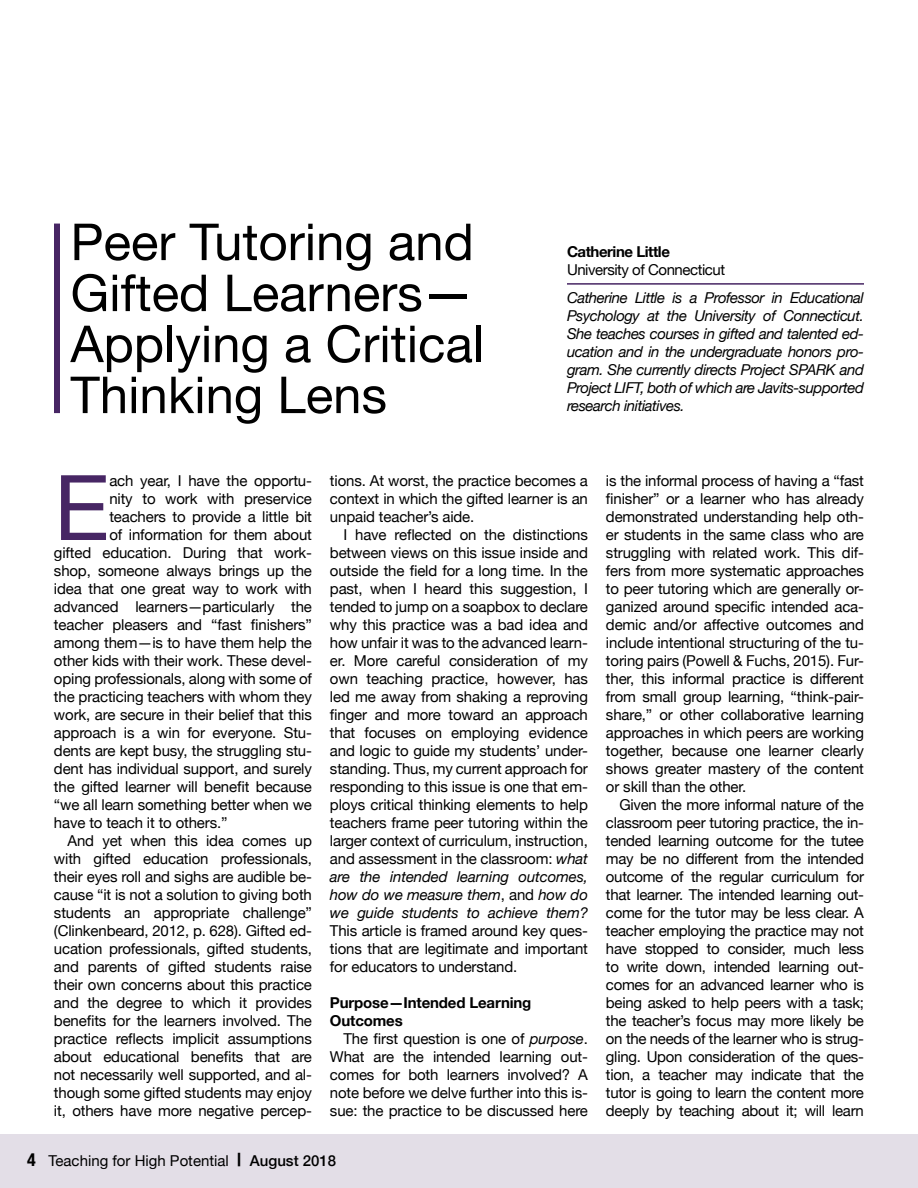
<style>
.page{position:relative;width:918px;height:1188px;background:#fff}
.page>*{position:absolute;margin:0;border:0;box-sizing:border-box;transform-origin:0 0}
.t1{font:90.6px "Helvetica Neue";color:#472664}
.t2{font:51px/51px "Helvetica Neue";color:#000}
.t3{font:15px/18px "Helvetica Neue";letter-spacing:-.01em;color:#000;text-align:justify}
.t4{font:italic 15px/18px "Helvetica Neue";letter-spacing:-.03em;color:#000;text-align:justify}
.t5{font:700 15px/18px "Helvetica Neue";letter-spacing:-.01em;color:#000}
.t6{font:15px "Helvetica Neue";letter-spacing:-.03em;color:#000}
.t7{font:700 15px "Helvetica Neue";letter-spacing:-.03em;color:#000}
.s1{font-style:italic}
.s2{font-weight:700;font-stretch:condensed;font-size:18px}
.s3{font-weight:500}
</style>
<div class="page">
<div style="left:0;top:1134px;width:918px;height:54px;background:#e3dee7"></div>
<hr style="left:567px;top:283px;width:297px;height:2px;background:#472664">
<div style="left:54px;top:224px;width:6px;height:189px;background:#472664"></div>
<h2 class="t2" style="left:70px;top:219px;width:415px">Peer Tutoring and<br>Gifted Learners—<br>Applying a Critical<br>Thinking Lens</h2>
<p class="t7" style="left:567px;top:239px;width:104px">Catherine Little</p>
<p class="t6" style="left:567px;top:258px;width:160px">University of Connecticut</p>
<p class="t4" style="left:567px;top:290px;width:299px">Catherine Little is a Professor in Educational Psychology at the University of Connecticut.<br>She teaches courses in gifted and talented ed&shy;ucation and in the undergraduate honors pro&shy;gram. She currently directs Project SPARK and Project LIFT, both of which are Javits-supported research initiatives.</p>
<h1 class="t1" style="left:54px;top:442px;width:57px">E</h1>
<p class="t3" style="left:109px;top:473px;width:204px">ach year, I have the opportu-</p>
<p class="t3" style="left:109px;top:491px;width:204px">nity to work with preservice</p>
<p class="t3" style="left:109px;top:509px;width:204px">teachers to provide a little bit</p>
<p class="t3" style="left:109px;top:527px;width:204px">of information for them about</p>
<p class="t3" style="left:54px;top:545px;width:260px">gifted education. During that work-</p>
<p class="t3" style="left:54px;top:563px;width:260px">shop, someone always brings up the</p>
<p class="t3" style="left:54px;top:581px;width:260px">idea that one great way to work with</p>
<p class="t3" style="left:54px;top:599px;width:260px">advanced learners—particularly the</p>
<p class="t3" style="left:54px;top:617px;width:260px">teacher pleasers and “fast finishers”</p>
<p class="t3" style="left:54px;top:635px;width:260px">among them—is to have them help the</p>
<p class="t3" style="left:54px;top:653px;width:260px">other kids with their work. These devel-</p>
<p class="t3" style="left:54px;top:671px;width:260px">oping professionals, along with some of</p>
<p class="t3" style="left:54px;top:689px;width:260px">the practicing teachers with whom they</p>
<p class="t3" style="left:54px;top:707px;width:260px">work, are secure in their belief that this</p>
<p class="t3" style="left:54px;top:725px;width:260px">approach is a win for everyone. Stu-</p>
<p class="t3" style="left:54px;top:743px;width:260px">dents are kept busy, the struggling stu-</p>
<p class="t3" style="left:54px;top:761px;width:260px">dent has individual support, and surely</p>
<p class="t3" style="left:54px;top:779px;width:260px">the gifted learner will benefit because</p>
<p class="t3" style="left:54px;top:797px;width:260px">“we all learn something better when we</p>
<p class="t3" style="left:54px;top:815px;width:175px">have to teach it to others.”</p>
<p class="t3" style="left:67px;top:833px;width:246px">And yet when this idea comes up</p>
<p class="t3" style="left:54px;top:851px;width:260px">with gifted education professionals,</p>
<p class="t3" style="left:54px;top:869px;width:260px">their eyes roll and sighs are audible be-</p>
<p class="t3" style="left:54px;top:887px;width:260px">cause “it is not a solution to giving both</p>
<p class="t3" style="left:54px;top:905px;width:260px">students an appropriate challenge”</p>
<p class="t3" style="left:54px;top:923px;width:260px">(Clinkenbeard, 2012, p. 628). Gifted ed-</p>
<p class="t3" style="left:54px;top:941px;width:260px">ucation professionals, gifted students,</p>
<p class="t3" style="left:54px;top:959px;width:260px">and parents of gifted students raise</p>
<p class="t3" style="left:54px;top:977px;width:260px">their own concerns about this practice</p>
<p class="t3" style="left:54px;top:995px;width:260px">and the degree to which it provides</p>
<p class="t3" style="left:54px;top:1013px;width:260px">benefits for the learners involved. The</p>
<p class="t3" style="left:54px;top:1031px;width:260px">practice reflects implicit assumptions</p>
<p class="t3" style="left:54px;top:1049px;width:260px">about educational benefits that are</p>
<p class="t3" style="left:54px;top:1067px;width:259px">not necessarily well supported, and al-</p>
<p class="t3" style="left:54px;top:1085px;width:260px">though some gifted students may enjoy</p>
<p class="t3" style="left:54px;top:1103px;width:260px">it, others have more negative percep-</p>
<p class="t3" style="left:330px;top:473px;width:260px">tions. At worst, the practice becomes a context in which the gifted learner is an unpaid teacher’s aide.</p>
<p class="t3" style="left:330px;top:527px;width:260px;text-indent:14px">I have reflected on the distinctions between views on this issue inside and outside the field for a long time. In the past, when I heard this suggestion, I tended to jump on a soapbox to declare why this practice was a bad idea and how unfair it was to the advanced learn&shy;er. More careful consideration of my own teaching practice, however, has led me away from shaking a reproving finger and more toward an approach that focuses on employing evidence and logic to guide my students’ under&shy;standing. Thus, my current approach for responding to this issue is one that em&shy;ploys critical thinking elements to help teachers frame peer tutoring within the larger context of curriculum, instruction, and assessment in the classroom: <span class="s1">what are the intended learning outcomes, how do we measure them</span>, and <span class="s1">how do we guide students to achieve them?</span></p>
<p class="t3" style="left:330px;top:923px;width:260px">This article is framed around key ques&shy;tions that are legitimate and important for educators to understand.</p>
<p class="t5" style="left:330px;top:994px;width:203px">Purpose—Intended Learning<br>Outcomes</p>
<p class="t3" style="left:330px;top:1031px;width:260px;text-indent:14px">The first question is one of <span class="s1">purpose</span>.<br>What are the intended learning out&shy;comes for both learners involved? A note before we delve further into this is&shy;sue: the practice to be discussed here</p>
<p class="t3" style="left:27px;top:1153px;width:311px"><span class="s2">4</span> Teaching for High Potential <span class="s2">|</span> <span class="s3">August 2018</span></p>
<p class="t3" style="left:606px;top:473px;width:260px">is the informal process of having a “fast finisher” or a learner who has already demonstrated understanding help oth&shy;er students in the same class who are struggling with related work. This dif&shy;fers from more systematic approaches to peer tutoring which are generally or&shy;ganized around specific intended aca&shy;demic and/or affective outcomes and include intentional structuring of the tu&shy;toring pairs (Powell &amp; Fuchs, 2015). Fur&shy;ther, this informal practice is different from small group learning, “think-pair&shy;share,” or other collaborative learning approaches in which peers are working together, because one learner clearly shows greater mastery of the content or skill than the other.</p>
<p class="t3" style="left:606px;top:797px;width:260px;text-indent:14px">Given the more informal nature of the classroom peer tutoring practice, the in&shy;tended learning outcome for the tutee may be no different from the intended outcome of the regular curriculum for that learner. The intended learning out&shy;come for the tutor may be less clear. A teacher employing the practice may not have stopped to consider, much less to write down, intended learning out&shy;comes for an advanced learner who is being asked to help peers with a task; the teacher’s focus may more likely be on the needs of the learner who is strug&shy;gling. Upon consideration of the ques&shy;tion, a teacher may indicate that the tutor is going to learn the content more deeply by teaching about it; will learn</p>
</div>
